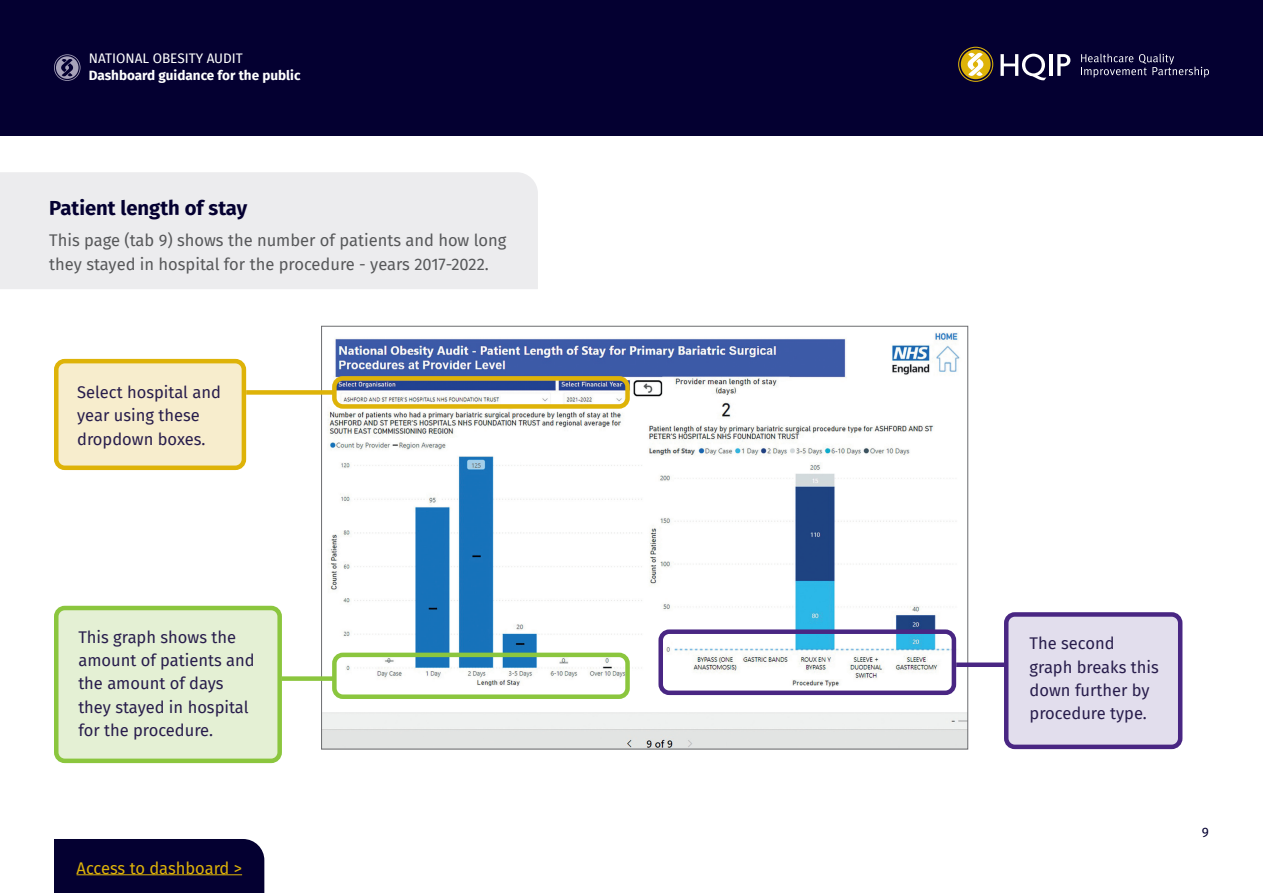
<style>
.page{position:relative;width:1263px;height:893px;background:#fff}
.page>*{position:absolute;margin:0;border:0;box-sizing:border-box;transform-origin:0 0}
.Subhead_H2_X_X_X_2023{font:700 20.25px "Fira Sans";color:#040031}
.BODY_2023{font:16.5px/23.2px "Fira Sans";color:#281d4c}
.BODY_2023-2{font:16.5px/23.2px "Fira Sans";color:#57585a}
.BODY_2023-3{font:16.5px "Fira Sans";letter-spacing:-.005em;color:#deb308}
.t1{font:700 13.5px "Fira Sans";color:#fff}
.t2{font:13.5px "Fira Sans";color:#fff}
.t3{font:13.5px "Fira Sans";color:#040031}
</style>
<div class="page">
<div style="left:0;top:0;width:1263px;height:135px;background:#040031"></div>
<svg style="left:54px;top:54px;width:27px;height:27px"></svg>
<svg style="left:1081px;top:54px;width:128px;height:23px"></svg>
<svg style="left:958px;top:47px;width:35px;height:35px"></svg>
<svg style="left:1000px;top:54px;width:46px;height:26px"></svg>
<hr style="left:1049px;top:54px;width:3px;height:22px;background:#fff">
<svg style="left:1057px;top:54px;width:13px;height:22px"></svg>
<div style="left:0;top:172px;width:538px;height:117px;background:#ececee"></div>
<img style="left:323px;top:332px;width:643px;height:415px">
<div style="left:332px;top:376px;width:298px;height:33px;border:4px solid #deb308;border-radius:9px"></div>
<div style="left:332px;top:653px;width:298px;height:46px;border:4px solid #8bc63e;border-radius:9px"></div>
<div style="left:658px;top:629px;width:298px;height:66px;border:4px solid #492683;border-radius:9px"></div>
<div style="left:56px;top:361px;width:188px;height:107px;background:#f7edcd;border-radius:9px"></div>
<div style="left:54px;top:359px;width:192px;height:111px;border:4px solid #deb308;border-radius:9px"></div>
<div style="left:56px;top:608px;width:224px;height:153px;background:#e4f0d4;border-radius:9px"></div>
<div style="left:54px;top:606px;width:228px;height:157px;border:4px solid #8bc63e;border-radius:9px"></div>
<div style="left:1006px;top:614px;width:174px;height:133px;background:#e2deed;border-radius:9px"></div>
<div style="left:1004px;top:612px;width:178px;height:137px;border:4px solid #492683;border-radius:9px"></div>
<div style="left:246px;top:390px;width:90px;height:5px;background:#deb308"></div>
<div style="left:282px;top:676px;width:54px;height:5px;background:#8bc63e"></div>
<div style="left:956px;top:662px;width:48px;height:5px;background:#492683"></div>
<div style="left:54px;top:839px;width:210px;height:54px;background:#040031"></div>
<hr style="left:77px;top:874px;width:165px;height:1px;background:#deb308">
<p class="t2" style="left:89px;top:49px;width:155px">NATIONAL OBESITY AUDIT</p>
<p class="t1" style="left:89px;top:64px;width:213px">Dashboard guidance for the public</p>
<p class="Subhead_H2_X_X_X_2023" style="left:49px;top:190px;width:199px">Patient length of stay</p>
<p class="BODY_2023-2" style="left:49px;top:228px;width:459px">This page (tab 9) shows the number of patients and how long they stayed in hospital for the procedure - years 2017-2022.</p>
<p class="BODY_2023" style="left:77px;top:380px;width:145px">Select hospital and year using these dropdown boxes.</p>
<p class="BODY_2023" style="left:78px;top:625px;width:178px">This graph shows the amount of patients and the amount of days they stayed in hospital for the procedure.</p>
<p class="BODY_2023" style="left:1029px;top:631px;width:131px">The second graph breaks this down further by procedure type.</p>
<p class="BODY_2023-3" style="left:77px;top:855px;width:167px">Access to dashboard &gt;</p>
<p class="t3" style="left:1202px;top:822px;width:9px">9</p>
</div>
